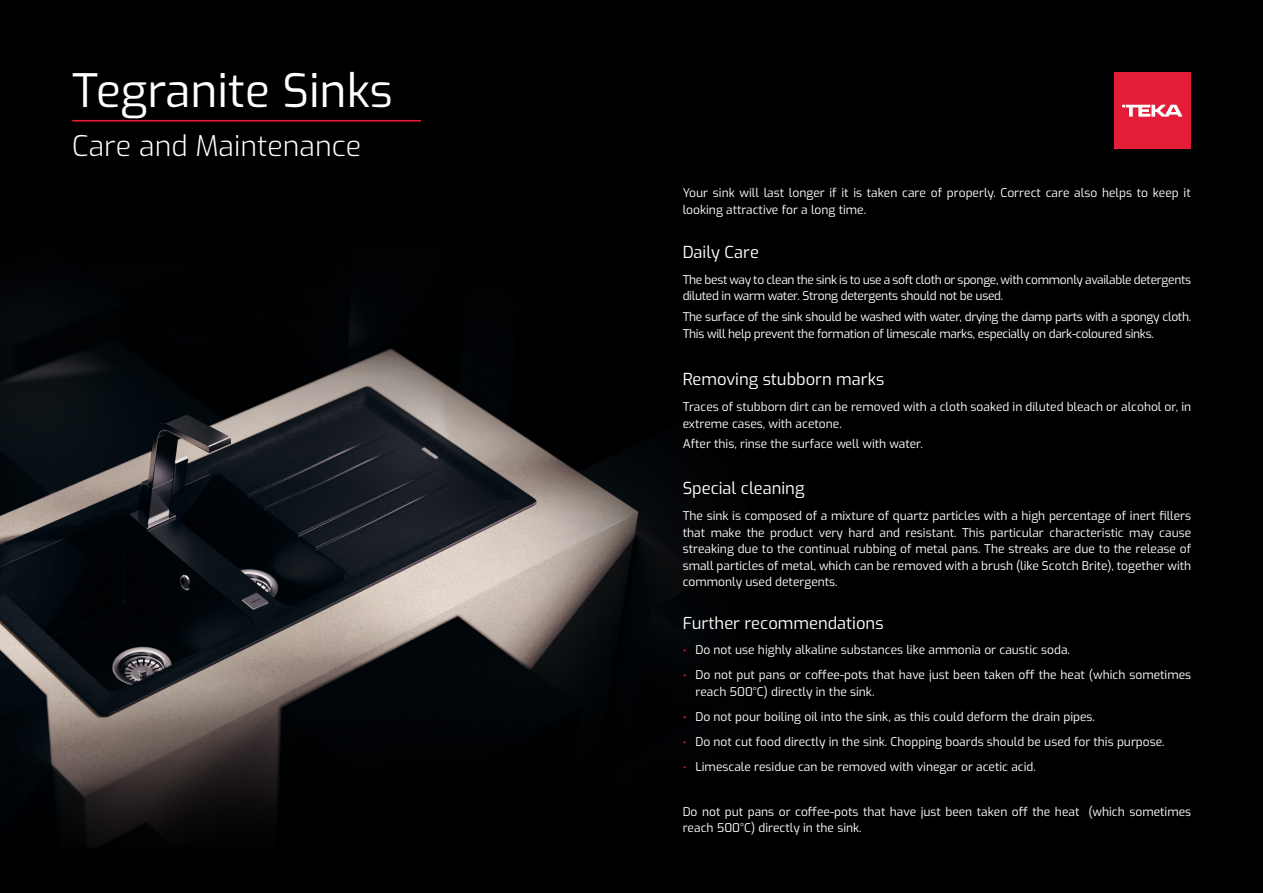
<style>
.page{position:relative;width:1263px;height:893px;background:#fff}
.page>*{position:absolute;margin:0;border:0;box-sizing:border-box;transform-origin:0 0}
.t1{font:46.05px "Exo";color:#fff}
.t2{font:300 28.5px "Exo";color:#fff}
.t3{font:16.5px "Exo";color:#fff}
.t4{font:12px/16.5px "Exo";color:#fff}
.t5{font:12px/16.5px "Exo";letter-spacing:-.025em;color:#fff}
.s1{font-family:"Montserrat";font-size:13.5px;color:#e31c38}
</style>
<div class="page">
<img style="left:0;top:0;width:1263px;height:893px">
<div style="left:1114px;top:72px;width:77px;height:77px;background:#e31c38"></div>
<svg style="left:1122px;top:105px;width:60px;height:12px"></svg>
<hr style="left:72px;top:120px;width:349px;height:2px;background:#e31c38">
<p class="t1" style="left:72px;top:56px;width:322px">Tegranite Sinks</p>
<p class="t2" style="left:72px;top:124px;width:290px">Care and Maintenance</p>
<p class="t4" style="left:683px;top:184px;width:510px">Your sink will last longer if it is taken care of properly. Correct care also helps to keep it looking attractive for a long time.</p>
<p class="t3" style="left:683px;top:240px;width:78px">Daily Care</p>
<p class="t5" style="left:683px;top:271px;width:510px">The best way to clean the sink is to use a soft cloth or sponge, with commonly available detergents diluted in warm water. Strong detergents should not be used.</p>
<p class="t5" style="left:683px;top:308px;width:510px">The surface of the sink should be washed with water, drying the damp parts with a spongy cloth.<br>This will help prevent the formation of limescale marks, especially on dark-coloured sinks.</p>
<p class="t3" style="left:683px;top:367px;width:203px">Removing stubborn marks</p>
<p class="t4" style="left:683px;top:398px;width:510px">Traces of stubborn dirt can be removed with a cloth soaked in diluted bleach or alcohol or, in extreme cases, with acetone.</p>
<p class="t4" style="left:683px;top:435px;width:242px">After this, rinse the surface well with water.</p>
<p class="t3" style="left:683px;top:476px;width:123px">Special cleaning</p>
<p class="t4" style="left:683px;top:507px;width:510px;text-align:justify">The sink is composed of a mixture of quartz particles with a high percentage of inert fillers that make the product very hard and resistant. This particular characteristic may cause streaking due to the continual rubbing of metal pans. The streaks are due to the release of small particles of metal, which can be removed with a brush (like Scotch Brite), together with commonly used detergents.</p>
<p class="t3" style="left:683px;top:610px;width:202px">Further recommendations</p>
<p class="t4" style="left:683px;top:641px;width:389px"><span class="s1">•</span> Do not use highly alkaline substances like ammonia or caustic soda.</p>
<p class="t4" style="left:695px;top:666px;width:497px;text-indent:-13px"><span class="s1">•</span> Do not put pans or coffee-pots that have just been taken off the heat (which sometimes reach 500°C) directly in the sink.</p>
<p class="t4" style="left:683px;top:708px;width:414px"><span class="s1">•</span> Do not pour boiling oil into the sink, as this could deform the drain pipes.</p>
<p class="t4" style="left:683px;top:733px;width:483px"><span class="s1">•</span> Do not cut food directly in the sink. Chopping boards should be used for this purpose.</p>
<p class="t4" style="left:683px;top:758px;width:355px"><span class="s1">•</span> Limescale residue can be removed with vinegar or acetic acid.</p>
<p class="t4" style="left:683px;top:802px;width:510px">Do not put pans or coffee-pots that have just been taken off the heat (which sometimes reach 500°C) directly in the sink.</p>
</div>
